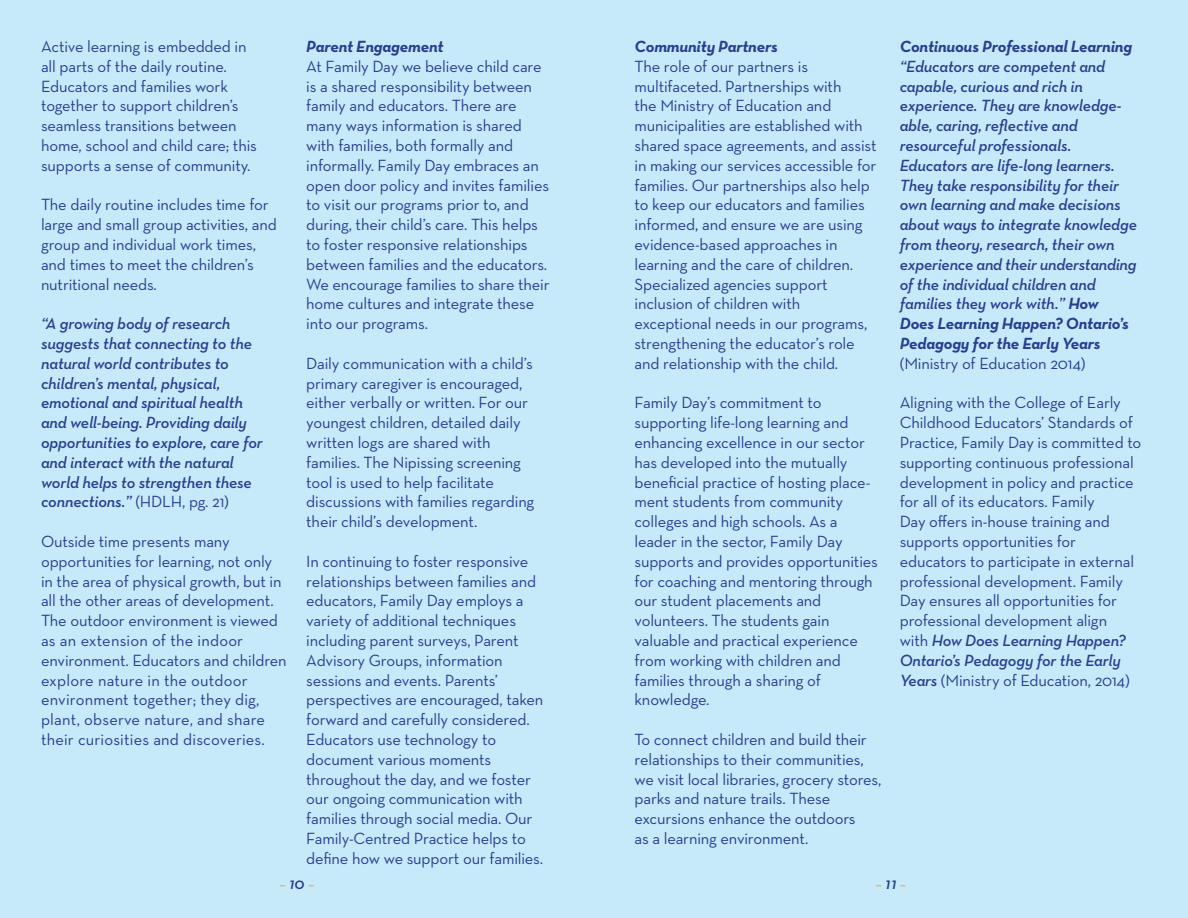
<style>
.page{position:relative;width:1188px;height:918px;background:#c7eafb}
.page>*{position:absolute;margin:0;border:0;box-sizing:border-box;transform-origin:0 0}
.t1{font:16.5px/19.8px "Neutra Text";letter-spacing:-.01em;color:#25408f}
.t2{font:italic 600 16.5px/19.8px "Neutra Text";letter-spacing:-.01em;color:#25408f}
.t3{font:italic 700 16.5px "Neutra Text";letter-spacing:-.01em;color:#25408f}
.t4{font:16.5px "Neutra Text";color:#faa634}
.s1{font-weight:400;font-style:normal}
.s2{font-weight:700}
.s3{font-weight:600;font-style:italic}
.s4{font-weight:600;font-style:italic;color:#25408f}
</style>
<div class="page">
<p class="t1" style="left:41px;top:36px;width:217px">Active learning is embedded in all parts of the daily routine.<br>Educators and families work together to support children’s seamless transitions between home, school and child care; this supports a sense of community.</p>
<p class="t1" style="left:41px;top:195px;width:237px">The daily routine includes time for large and small group activities, and group and individual work times, and times to meet the children’s nutritional needs.</p>
<p class="t2" style="left:41px;top:313px;width:223px">“A growing body of research suggests that connecting to the natural world contributes to children’s mental, physical, emotional and spiritual health and well-being. Providing daily opportunities to explore, care for and interact with the natural world helps to strengthen these connections.” <span class="s1">(HDLH, pg. 21)</span></p>
<p class="t1" style="left:41px;top:531px;width:247px">Outside time presents many opportunities for learning, not only in the area of physical growth, but in all the other areas of development.<br>The outdoor environment is viewed as an extension of the indoor environment. Educators and children explore nature in the outdoor environment together; they dig, plant, observe nature, and share their curiosities and discoveries.</p>
<p class="t3" style="left:306px;top:36px;width:139px">Parent Engagement</p>
<p class="t1" style="left:306px;top:56px;width:245px">At Family Day we believe child care is a shared responsibility between family and educators. There are many ways information is shared with families, both formally and informally. Family Day embraces an open door policy and invites families to visit our programs prior to, and during, their child’s care. This helps to foster responsive relationships between families and the educators.<br>We encourage families to share their home cultures and integrate these into our programs.</p>
<p class="t1" style="left:306px;top:353px;width:230px">Daily communication with a child’s primary caregiver is encouraged, either verbally or written. For our youngest children, detailed daily written logs are shared with families. The Nipissing screening tool is used to help facilitate discussions with families regarding their child’s development.</p>
<p class="t1" style="left:306px;top:551px;width:239px">In continuing to foster responsive relationships between families and educators, Family Day employs a variety of additional techniques including parent surveys, Parent Advisory Groups, information sessions and events. Parents’ perspectives are encouraged, taken forward and carefully considered.<br>Educators use technology to document various moments throughout the day, and we foster our ongoing communication with families through social media. Our Family-Centred Practice helps to define how we support our families.</p>
<p class="t3" style="left:635px;top:36px;width:145px">Community Partners</p>
<p class="t1" style="left:635px;top:56px;width:244px">The role of our partners is multifaceted. Partnerships with<br>the Ministry of Education and municipalities are established with shared space agreements, and assist in making our services accessible for families. Our partnerships also help to keep our educators and families informed, and ensure we are using evidence-based approaches in learning and the care of children.<br>Specialized agencies support inclusion of children with exceptional needs in our programs, strengthening the educator’s role and relationship with the child.</p>
<p class="t1" style="left:635px;top:393px;width:245px">Family Day’s commitment to supporting life-long learning and enhancing excellence in our sector has developed into the mutually beneficial practice of hosting place&shy;ment students from community colleges and high schools. As a leader in the sector, Family Day supports and provides opportunities for coaching and mentoring through our student placements and volunteers. The students gain valuable and practical experience from working with children and families through a sharing of knowledge.</p>
<p class="t1" style="left:635px;top:729px;width:249px">To connect children and build their relationships to their communities, we visit local libraries, grocery stores, parks and nature trails. These excursions enhance the outdoors<br>as a learning environment.</p>
<p class="t3" style="left:900px;top:36px;width:234px">Continuous Professional Learning</p>
<p class="t2" style="left:900px;top:56px;width:239px">“Educators are competent and capable, curious and rich in experience. They are knowledge&shy;able, caring, reflective and resourceful professionals.<br>Educators are life-long learners.<br>They take responsibility for their own learning and make decisions about ways to integrate knowledge from theory, research, their own experience and their understanding of the individual children and families they work with.” <span class="s2">How<br>Does Learning Happen? Ontario’s<br>Pedagogy for the Early Years</span></p>
<p class="t1" style="left:900px;top:353px;width:187px">(Ministry of Education 2014)</p>
<p class="t1" style="left:900px;top:393px;width:243px">Aligning with the College of Early Childhood Educators’ Standards of Practice, Family Day is committed to supporting continuous professional development in policy and practice for all of its educators. Family<br>Day offers in-house training and supports opportunities for educators to participate in external professional development. Family Day ensures all opportunities for professional development align<br>with <span class="s3">How Does Learning Happen?<br>Ontario’s Pedagogy for the Early Years</span> (Ministry of Education, 2014)</p>
<p class="t4" style="left:280px;top:873px;width:36px">–<span class="s4">10</span>–</p>
<p class="t4" style="left:876px;top:873px;width:32px">–<span class="s4">11</span>–</p>
</div>
